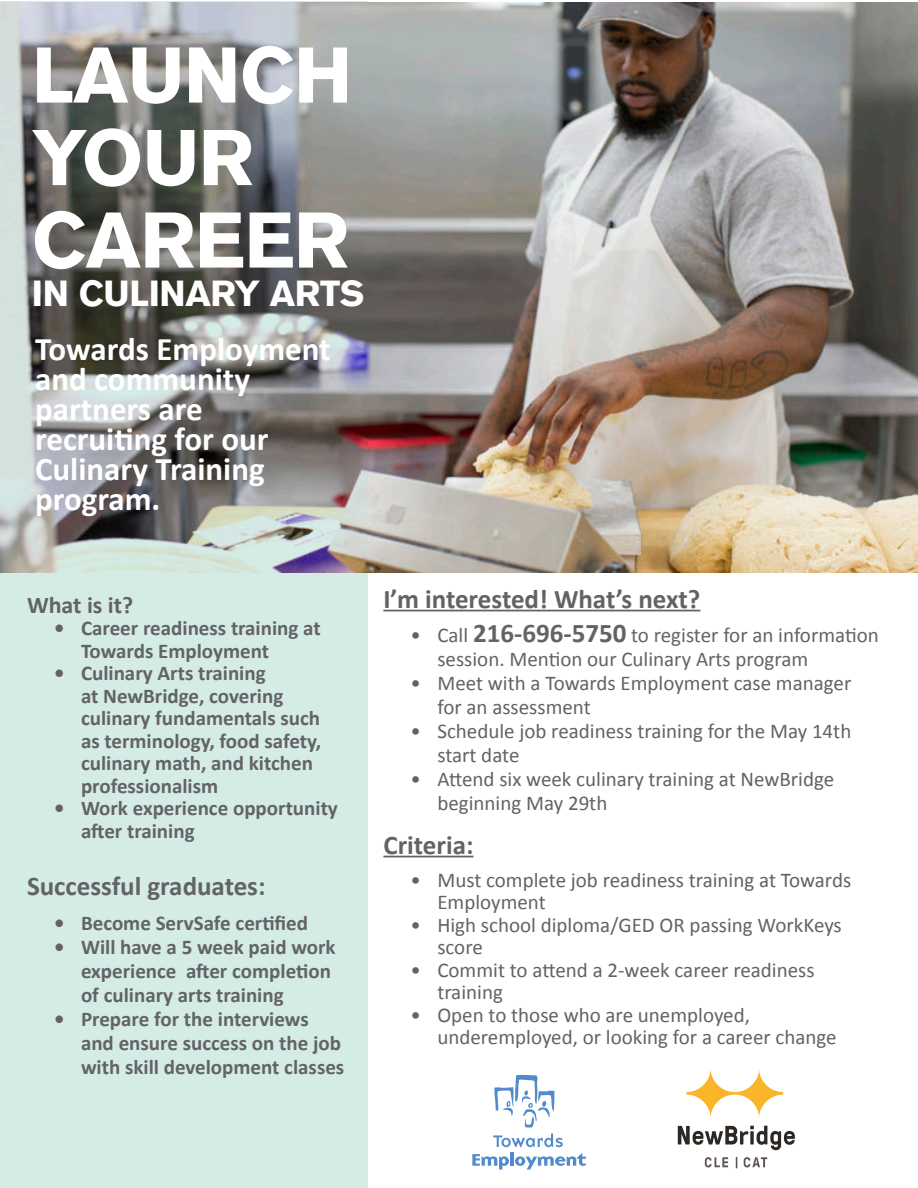
<style>
.page{position:relative;width:918px;height:1188px;background:#fff}
.page>*{position:absolute;margin:0;border:0;box-sizing:border-box;transform-origin:0 0}
.t1{font:700 78px/82.5px "Akzidenz Grotesk BQ";letter-spacing:-.01em;color:#fff}
.t2{font:700 36px "Akzidenz Grotesk BQ";letter-spacing:-.01em;color:#fff}
.t3{font:700 33px/30px "Calibri";color:#fff}
.t4{font:700 27px "Calibri";color:#636366}
.t5{font:700 24px "Calibri";color:#636366}
.t6{font:21px/24px "Calibri";color:#636366}
.t7{font:700 21px/22.5px "Calibri";color:#636366}
.s1{font-weight:700;font-size:27px}
</style>
<div class="page">
<img style="left:368px;top:2px;width:550px;height:570px">
<svg style="left:0;top:1px;width:368px;height:1187px;background:#afbcb8"></svg>
<hr style="left:383px;top:610px;width:317px;height:1px;background:#636366">
<hr style="left:383px;top:856px;width:91px;height:1px;background:#636366">
<svg style="left:494px;top:1075px;width:61px;height:53px"></svg>
<svg style="left:493px;top:1134px;width:70px;height:13px"></svg>
<svg style="left:472px;top:1154px;width:37px;height:16px"></svg>
<hr style="left:510px;top:1152px;width:4px;height:14px;background:#528bcc">
<svg style="left:515px;top:1153px;width:71px;height:17px"></svg>
<img style="left:677px;top:1069px;width:118px;height:100px">
<p class="t1" style="left:32px;top:34px;width:322px">LAUNCH</p>
<p class="t1" style="left:32px;top:117px;width:319px">YOUR<br>CAREER</p>
<p class="t2" style="left:32px;top:273px;width:334px">IN CULINARY ARTS</p>
<p class="t3" style="left:35px;top:334px;width:297px">Towards Employment and community partners are recruiting for our<br>Culinary Training program.</p>
<p class="t5" style="left:27px;top:589px;width:108px">What is it?</p>
<p class="t7" style="left:81px;top:617px;width:241px;text-indent:-27px">• Career readiness training at<br>Towards Employment</p>
<p class="t7" style="left:81px;top:662px;width:242px;text-indent:-27px">• Culinary Arts training<br>at NewBridge, covering culinary fundamentals such as terminology, food safety, culinary math, and kitchen professionalism</p>
<p class="t7" style="left:81px;top:797px;width:258px;text-indent:-27px">• Work experience opportunity after training</p>
<p class="t4" style="left:27px;top:869px;width:240px">Successful graduates:</p>
<p class="t7" style="left:54px;top:912px;width:256px">• Become ServSafe certified</p>
<p class="t7" style="left:81px;top:935px;width:256px;line-height:24px;text-indent:-27px">• Will have a 5 week paid work experience after completion of culinary arts training</p>
<p class="t7" style="left:81px;top:1007px;width:265px;line-height:24px;text-indent:-27px">• Prepare for the interviews and ensure success on the job with skill development classes</p>
<p class="t4" style="left:383px;top:581px;width:318px">I’m interested! What’s next?</p>
<p class="t6" style="left:437px;top:623px;width:443px;text-indent:-27px">• Call <span class="s1">216-696-5750</span> to register for an information session. Mention our Culinary Arts program</p>
<p class="t6" style="left:437px;top:671px;width:415px;text-indent:-27px">• Meet with a Towards Employment case manager for an assessment</p>
<p class="t6" style="left:437px;top:719px;width:415px;text-indent:-27px">• Schedule job readiness training for the May 14th start date</p>
<p class="t6" style="left:437px;top:767px;width:398px;text-indent:-27px">• Attend six week culinary training at NewBridge beginning May 29th</p>
<p class="t4" style="left:383px;top:827px;width:92px">Criteria:</p>
<p class="t6" style="left:437px;top:869px;width:415px;line-height:22.5px;text-indent:-27px">• Must complete job readiness training at Towards<br>Employment</p>
<p class="t6" style="left:437px;top:914px;width:406px;line-height:22.5px;text-indent:-27px">• High school diploma/GED OR passing WorkKeys score</p>
<p class="t6" style="left:437px;top:959px;width:379px;line-height:22.5px;text-indent:-27px">• Commit to attend a 2-week career readiness training</p>
<p class="t6" style="left:437px;top:1004px;width:401px;line-height:22.5px;text-indent:-27px">• Open to those who are unemployed, underemployed, or looking for a career change</p>
</div>
